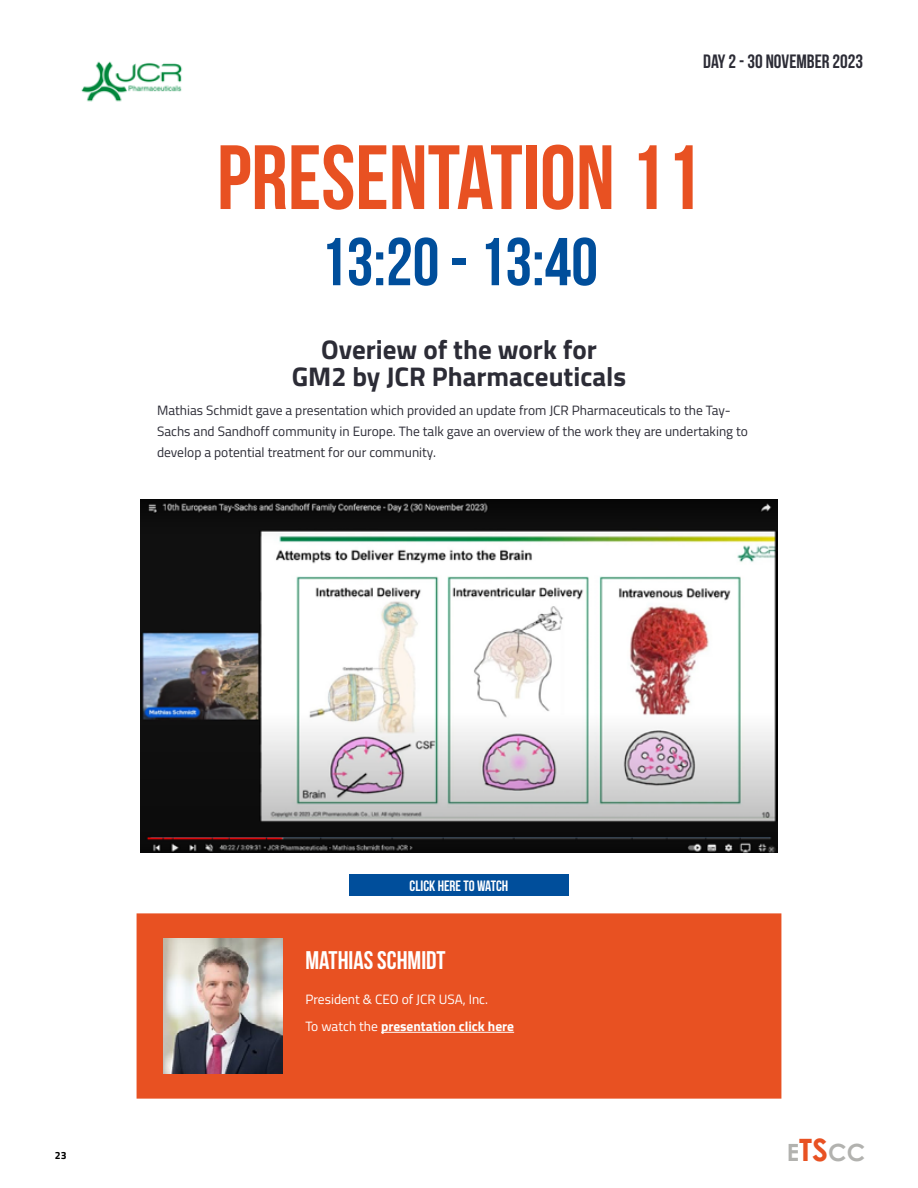
<style>
.page{position:relative;width:918px;height:1188px;background:#fff}
.page>*{position:absolute;margin:0;border:0;box-sizing:border-box;transform-origin:0 0}
.t1{font:91.05px "Bebas Neue";color:#e85122}
.t2{font:67.5px "Bebas Neue";color:#004e9b}
.t3{font:700 27px/27px "Titillium Web";color:#2c2c36;text-align:center}
.t4{font:25.5px "Bebas Neue";color:#fff}
.t5{font:700 23.7px "Century Gothic";color:#b2b2af}
.t6{font:19.35px "Bebas Neue";color:#2c2c36}
.t7{font:15px "Bebas Neue";color:#fff}
.t8{font:13.5px/21px "Titillium Web";color:#2c2c36}
.t9{font:13.5px/26.5px "Titillium Web";color:#fff}
.t10{font:700 10.5px "Titillium Web";color:#000}
.s1{font-weight:700}
.s2{font-size:30.9px;color:#e85122}
</style>
<div class="page">
<img style="left:140px;top:499px;width:638px;height:353px">
<div style="left:137px;top:913px;width:644px;height:186px;background:#e85122"></div>
<hr style="left:381px;top:1032px;width:133px;height:1px;background:#fff">
<img style="left:164px;top:938px;width:118px;height:136px">
<div style="left:349px;top:875px;width:220px;height:21px;background:#004e9b"></div>
<img style="left:81px;top:61px;width:102px;height:41px">
<h3 class="t6" style="left:703px;top:51px;width:161px">DAY 2 - 30 NOVEMBER 2023</h3>
<h1 class="t1" style="left:217px;top:128px;width:486px">PRESENTATION 11</h1>
<h2 class="t2" style="left:320px;top:225px;width:280px">13:20 - 13:40</h2>
<h3 class="t3" style="left:292px;top:335px;width:336px">Overiew of the work for<br>GM2 by JCR Pharmaceuticals</h3>
<p class="t8" style="left:157px;top:399px;width:592px">Mathias Schmidt gave a presentation which provided an update from JCR Pharmaceuticals to the Tay-<br>Sachs and Sandhoff community in Europe. The talk gave an overview of the work they are undertaking to develop a potential treatment for our community.</p>
<p class="t10" style="left:55px;top:1147px;width:13px">23</p>
<p class="t7" style="left:410px;top:877px;width:100px">CLICK HERE TO WATCH</p>
<h3 class="t4" style="left:305px;top:947px;width:142px">MATHIAS SCHMIDT</h3>
<p class="t9" style="left:305px;top:986px;width:210px">President &amp; CEO of JCR USA, Inc.<br>To watch the <span class="s1">presentation click here</span></p>
<h3 class="t5" style="left:787px;top:1134px;width:80px">E<span class="s2">TS</span>CC</h3>
</div>
